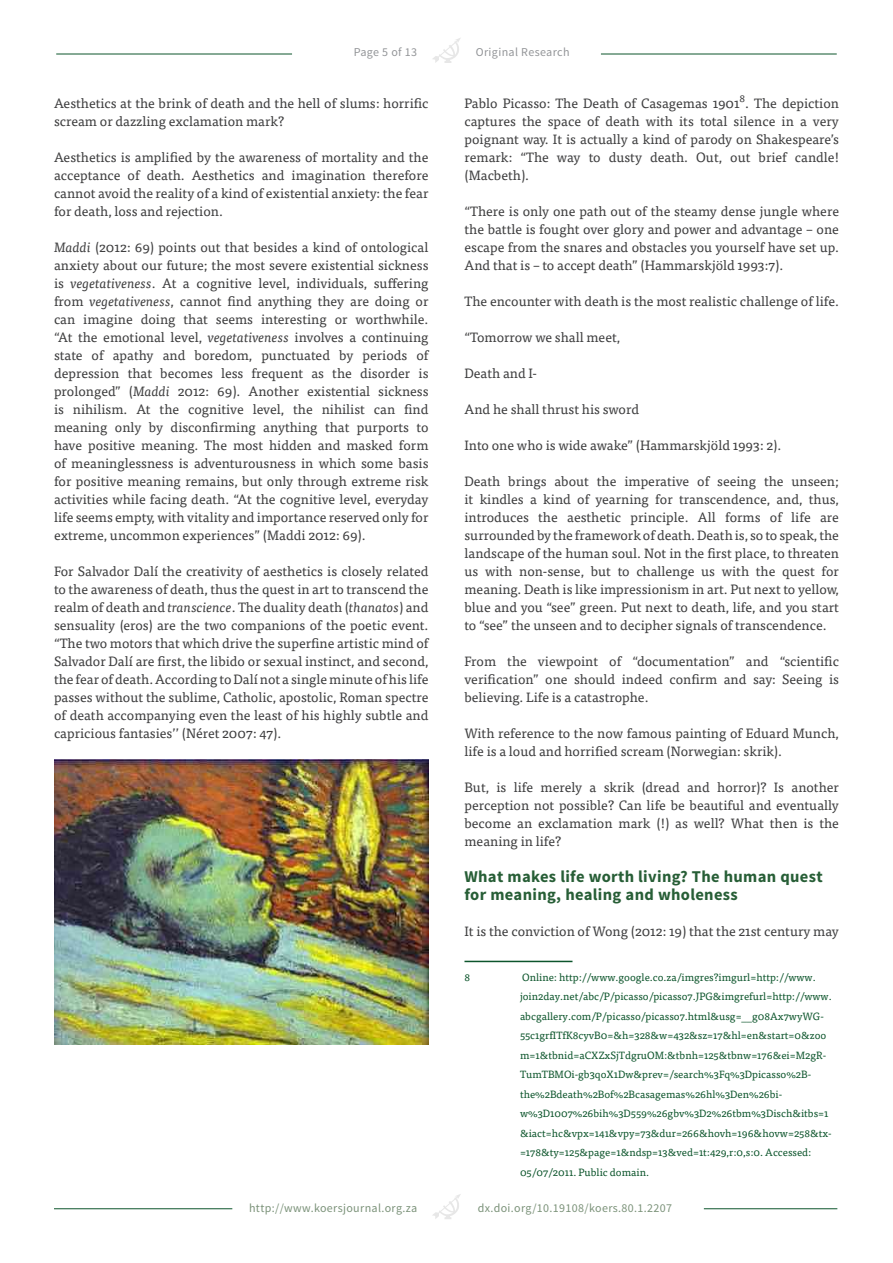
<style>
.page{position:relative;width:893px;height:1263px;background:#fff}
.page>*{position:absolute;margin:0;border:0;box-sizing:border-box;transform-origin:0 0}
.Sub_Paragraph_Header{font:700 16.5px/18px "Source Sans Pro";letter-spacing:.02em;color:#275e36}
.Normal_Text{font:13.5px/18px "Tisa Pro";color:#3e3e3f;text-align:justify}
.t1{font:12px "Source Sans Pro";letter-spacing:.03em;color:#7b9279}
.t2{font:12px "Source Sans Pro";letter-spacing:.03em;color:#939598}
.t3{font:10.5px/19.5px "Tisa Pro";color:#0d552c}
.s1{font-style:italic}
</style>
<div class="page">
<hr style="left:54px;top:1208px;width:178px;height:1px;background:#0d552c">
<svg style="left:433px;top:38px;width:28px;height:25px"></svg>
<svg style="left:432px;top:1194px;width:29px;height:25px"></svg>
<hr style="left:601px;top:54px;width:236px;height:1px;background:#0d552c">
<hr style="left:56px;top:54px;width:236px;height:1px;background:#0d552c">
<hr style="left:704px;top:1208px;width:133px;height:1px;background:#0d552c">
<img style="left:54px;top:760px;width:374px;height:284px">
<hr style="left:464px;top:961px;width:108px;height:1px;background:#0d552c">
<p class="t2" style="left:354px;top:44px;width:65px">Page 5 of 13</p>
<p class="t2" style="left:476px;top:44px;width:95px">Original Research</p>
<p class="Normal_Text" style="left:54px;top:93px;width:376px">Aesthetics at the brink of death and the hell of slums: horrific scream or dazzling exclamation mark?</p>
<p class="Normal_Text" style="left:54px;top:147px;width:376px">Aesthetics is amplified by the awareness of mortality and the acceptance of death. Aesthetics and imagination therefore cannot avoid the reality of a kind of existential anxiety: the fear for death, loss and rejection.</p>
<p class="Normal_Text" style="left:54px;top:237px;width:376px"><span class="s1">Maddi</span> (2012: 69) points out that besides a kind of ontological anxiety about our future; the most severe existential sickness is <span class="s1">vegetativeness</span>. At a cognitive level, individuals, suffering from <span class="s1">vegetativeness</span>, cannot find anything they are doing or can imagine doing that seems interesting or worthwhile. “At the emotional level, <span class="s1">vegetativeness</span> involves a continuing state of apathy and boredom, punctuated by periods of depression that becomes less frequent as the disorder is prolonged” (<span class="s1">Maddi</span> 2012: 69). Another existential sickness is nihilism. At the cognitive level, the nihilist can find meaning only by disconfirming anything that purports to have positive meaning. The most hidden and masked form of meaninglessness is adventurousness in which some basis for positive meaning remains, but only through extreme risk activities while facing death. “At the cognitive level, everyday life seems empty, with vitality and importance reserved only for extreme, uncommon experiences” (Maddi 2012: 69).</p>
<p class="Normal_Text" style="left:54px;top:561px;width:376px">For Salvador Dalí the creativity of aesthetics is closely related to the awareness of death, thus the quest in art to transcend the realm of death and <span class="s1">transcience</span>. The duality death (<span class="s1">thanatos</span>) and sensuality (eros) are the two companions of the poetic event. “The two motors that which drive the superfine artistic mind of Salvador Dalí are first, the libido or sexual instinct, and second, the fear of death. According to Dalí not a single minute of his life passes without the sublime, Catholic, apostolic, Roman spectre of death accompanying even the least of his highly subtle and capricious fantasies’’ (Néret 2007: 47).</p>
<p class="Normal_Text" style="left:464px;top:93px;width:376px">Pablo Picasso: The Death of Casagemas 1901<sup>8</sup>. The depiction captures the space of death with its total silence in a very poignant way. It is actually a kind of parody on Shakespeare’s remark: “The way to dusty death. Out, out brief candle! (Macbeth).</p>
<p class="Normal_Text" style="left:464px;top:201px;width:376px">“There is only one path out of the steamy dense jungle where the battle is fought over glory and power and advantage – one escape from the snares and obstacles you yourself have set up.<br>And that is – to accept death” (Hammarskjöld 1993:7).</p>
<p class="Normal_Text" style="left:464px;top:291px;width:376px">The encounter with death is the most realistic challenge of life.</p>
<p class="Normal_Text" style="left:464px;top:327px;width:157px">“Tomorrow we shall meet,</p>
<p class="Normal_Text" style="left:464px;top:363px;width:74px">Death and I-</p>
<p class="Normal_Text" style="left:464px;top:399px;width:176px">And he shall thrust his sword</p>
<p class="Normal_Text" style="left:464px;top:435px;width:318px">Into one who is wide awake” (Hammarskjöld 1993: 2).</p>
<p class="Normal_Text" style="left:464px;top:471px;width:376px">Death brings about the imperative of seeing the unseen; it kindles a kind of yearning for transcendence, and, thus, introduces the aesthetic principle. All forms of life are surrounded by the framework of death. Death is, so to speak, the landscape of the human soul. Not in the first place, to threaten us with non-sense, but to challenge us with the quest for meaning. Death is like impressionism in art. Put next to yellow, blue and you “see” green. Put next to death, life, and you start to “see” the unseen and to decipher signals of transcendence.</p>
<p class="Normal_Text" style="left:464px;top:651px;width:376px">From the viewpoint of “documentation” and “scientific verification” one should indeed confirm and say: Seeing is believing. Life is a catastrophe.</p>
<p class="Normal_Text" style="left:464px;top:723px;width:376px">With reference to the now famous painting of Eduard Munch, life is a loud and horrified scream (Norwegian: skrik).</p>
<p class="Normal_Text" style="left:464px;top:777px;width:376px">But, is life merely a skrik (dread and horror)? Is another perception not possible? Can life be beautiful and eventually become an exclamation mark (!) as well? What then is the meaning in life?</p>
<p class="Sub_Paragraph_Header" style="left:464px;top:868px;width:360px">What makes life worth living? The human quest for meaning, healing and wholeness</p>
<p class="Normal_Text" style="left:464px;top:921px;width:376px">It is the conviction of Wong (2012: 19) that the 21st century may</p>
<p class="t3" style="left:464px;top:967px;width:7px">8</p>
<p class="t3" style="left:520px;top:967px;width:313px">Online: http://www.google.co.za/imgres?imgurl=http://www. join2day.net/abc/P/picasso/picasso7.JPG&amp;imgrefurl=http://www. abcgallery.com/P/picasso/picasso7.html&amp;usg=__g08Ax7wyWG-55c1grfITfK8cyvB0=&amp;h=328&amp;w=432&amp;sz=17&amp;hl=en&amp;start=0&amp;zoo m=1&amp;tbnid=aCXZxSjTdgruOM:&amp;tbnh=125&amp;tbnw=176&amp;ei=M2gR-TumTBMOi-gb3qoX1Dw&amp;prev=/search%3Fq%3Dpicasso%2B&shy;the%2Bdeath%2Bof%2Bcasagemas%26hl%3Den%26bi&shy;w%3D1007%26bih%3D559%26gbv%3D2%26tbm%3Disch&amp;itbs=1 &amp;iact=hc&amp;vpx=141&amp;vpy=73&amp;dur=266&amp;hovh=196&amp;hovw=258&amp;tx-=178&amp;ty=125&amp;page=1&amp;ndsp=13&amp;ved=1t:429,r:0,s:0. Accessed:<br>05/07/2011. Public domain.</p>
<p class="t1" style="left:249px;top:1201px;width:170px">http://www.koersjournal.org.za</p>
<p class="t1" style="left:478px;top:1201px;width:196px">dx.doi.org/10.19108/koers.80.1.2207</p>
</div>
